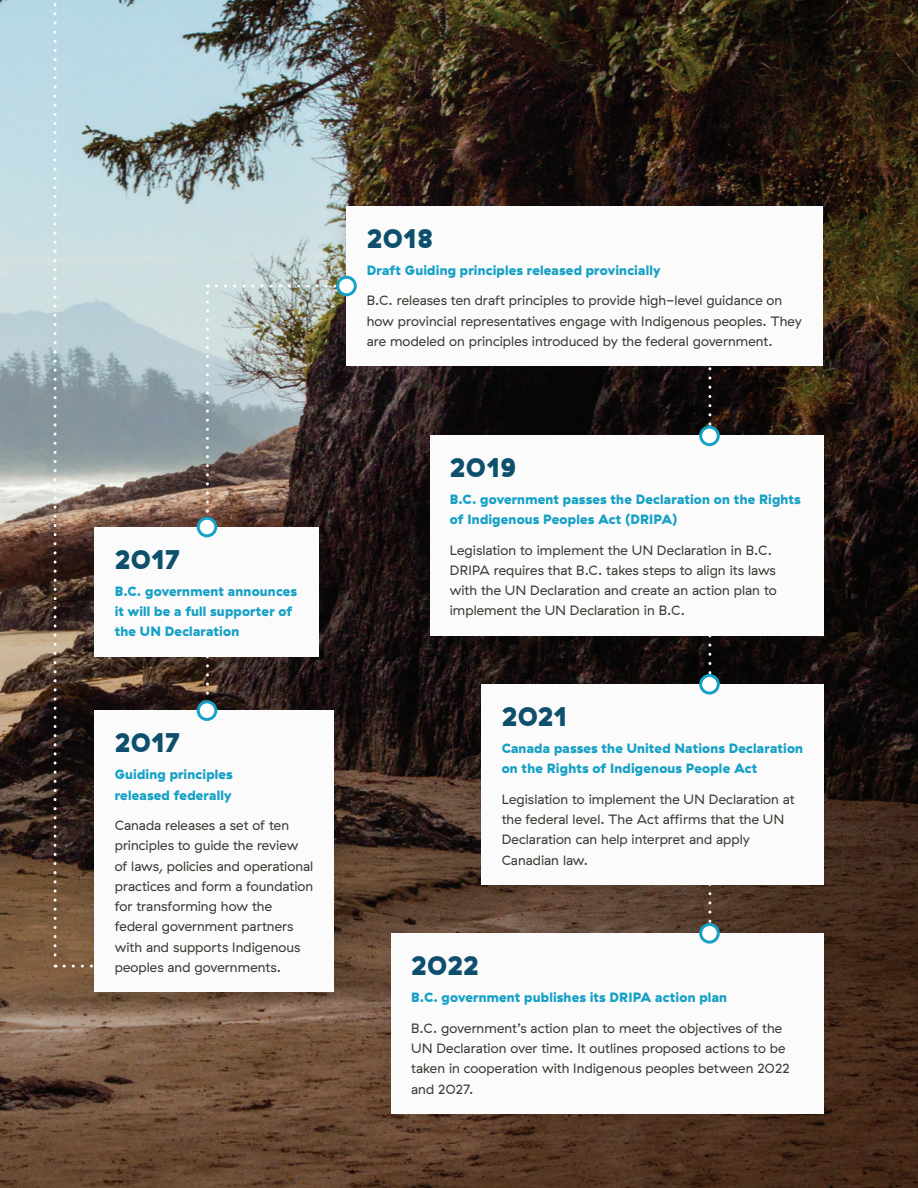
<style>
.page{position:relative;width:918px;height:1188px;background:#fff}
.page>*{position:absolute;margin:0;border:0;box-sizing:border-box;transform-origin:0 0}
.t1{font:900 27px "GT Haptik";color:#0d4f6c}
.t2{font:13.5px/20.2px "GT Haptik";letter-spacing:.005em;color:#3d3934}
.t3{font:900 13.5px/20.2px "GT Haptik";letter-spacing:.01em;color:#18a1c6}
</style>
<div class="page">
<img style="left:0;top:0;width:918px;height:1188px">
<svg style="left:54px;top:0;width:3px;height:968px"></svg>
<svg style="left:64px;top:965px;width:8px;height:3px"></svg>
<svg style="left:206px;top:285px;width:3px;height:403px"></svg>
<svg style="left:216px;top:285px;width:108px;height:3px"></svg>
<svg style="left:708px;top:389px;width:3px;height:522px"></svg>
<div style="left:72px;top:688px;width:284px;height:327px;background:#231f20;opacity:.15"></div>
<div style="left:94px;top:711px;width:240px;height:281px;background:#fbfbfb"></div>
<div style="left:324px;top:183px;width:523px;height:206px;background:#231f20;opacity:.15"></div>
<div style="left:346px;top:206px;width:478px;height:160px;background:#fbfbfb"></div>
<div style="left:407px;top:412px;width:439px;height:247px;background:#231f20;opacity:.15"></div>
<div style="left:430px;top:435px;width:394px;height:201px;background:#fbfbfb"></div>
<div style="left:459px;top:662px;width:387px;height:246px;background:#231f20;opacity:.15"></div>
<div style="left:481px;top:684px;width:343px;height:201px;background:#fbfbfb"></div>
<div style="left:368px;top:911px;width:478px;height:226px;background:#231f20;opacity:.15"></div>
<div style="left:391px;top:934px;width:433px;height:180px;background:#fbfbfb"></div>
<div style="left:72px;top:504px;width:270px;height:175px;background:#231f20;opacity:.15"></div>
<div style="left:94px;top:527px;width:226px;height:130px;background:#fbfbfb"></div>
<div style="left:198px;top:702px;width:18px;height:17px;background:#fff;border-radius:50%"></div>
<div style="left:197px;top:700px;width:20px;height:21px;border:3px solid #18a1c6;border-radius:50%"></div>
<div style="left:338px;top:277px;width:17px;height:18px;background:#fff;border-radius:50%"></div>
<div style="left:336px;top:276px;width:21px;height:20px;border:3px solid #18a1c6;border-radius:50%"></div>
<div style="left:701px;top:427px;width:17px;height:18px;background:#fff;border-radius:50%"></div>
<div style="left:699px;top:426px;width:21px;height:20px;border:3px solid #18a1c6;border-radius:50%"></div>
<svg style="left:701px;top:675px;width:17px;height:18px"></svg>
<div style="left:699px;top:674px;width:21px;height:21px;border:3px solid #18a1c6;border-radius:50%"></div>
<svg style="left:701px;top:925px;width:17px;height:17px"></svg>
<div style="left:699px;top:923px;width:21px;height:21px;border:3px solid #18a1c6;border-radius:50%"></div>
<div style="left:198px;top:518px;width:18px;height:18px;background:#fff;border-radius:50%"></div>
<div style="left:197px;top:517px;width:20px;height:20px;border:3px solid #18a1c6;border-radius:50%"></div>
<h1 class="t1" style="left:115px;top:542px;width:67px">2017</h1>
<p class="t3" style="left:115px;top:581px;width:184px">B.C. government announces it will be a full supporter of the UN Declaration</p>
<h1 class="t1" style="left:115px;top:725px;width:67px">2017</h1>
<p class="t3" style="left:115px;top:765px;width:120px">Guiding principles released federally</p>
<p class="t2" style="left:115px;top:815px;width:200px">Canada releases a set of ten principles to guide the review of laws, policies and operational practices and form a foundation for transforming how the federal government partners with and supports Indigenous peoples and governments.</p>
<h1 class="t1" style="left:367px;top:221px;width:68px">2018</h1>
<p class="t3" style="left:367px;top:260px;width:295px">Draft Guiding principles released provincially</p>
<p class="t2" style="left:367px;top:291px;width:437px">B.C. releases ten draft principles to provide high-level guidance on how provincial representatives engage with Indigenous peoples. They are modeled on principles introduced by the federal government.</p>
<h1 class="t1" style="left:450px;top:450px;width:68px">2019</h1>
<p class="t3" style="left:450px;top:489px;width:353px">B.C. government passes the Declaration on the Rights of Indigenous Peoples Act (DRIPA)</p>
<p class="t2" style="left:450px;top:540px;width:328px">Legislation to implement the UN Declaration in B.C.<br>DRIPA requires that B.C. takes steps to align its laws with the UN Declaration and create an action plan to implement the UN Declaration in B.C.</p>
<h1 class="t1" style="left:502px;top:699px;width:67px">2021</h1>
<p class="t3" style="left:502px;top:738px;width:303px">Canada passes the United Nations Declaration on the Rights of Indigenous People Act</p>
<p class="t2" style="left:502px;top:789px;width:295px">Legislation to implement the UN Declaration at the federal level. The Act affirms that the UN Declaration can help interpret and apply Canadian law.</p>
<h1 class="t1" style="left:411px;top:948px;width:69px">2022</h1>
<p class="t3" style="left:411px;top:988px;width:318px">B.C. government publishes its DRIPA action plan</p>
<p class="t2" style="left:411px;top:1018px;width:380px">B.C. government’s action plan to meet the objectives of the UN Declaration over time. It outlines proposed actions to be taken in cooperation with Indigenous peoples between 2022 and 2027.</p>
</div>
